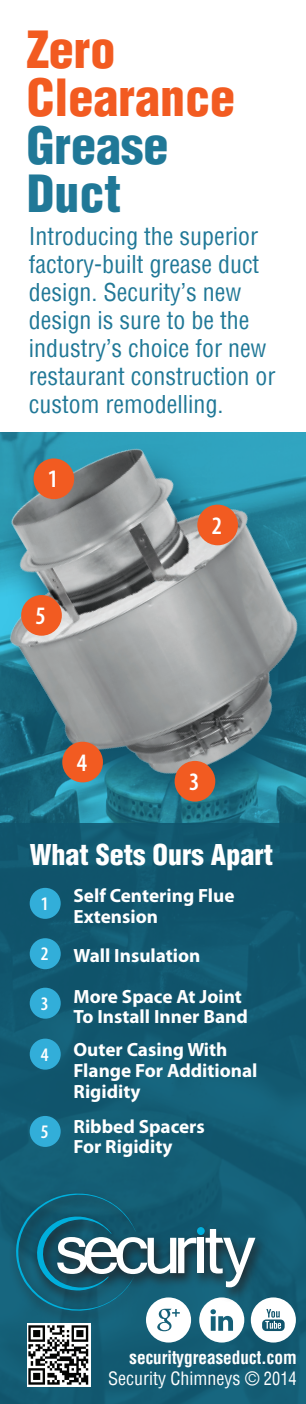
<style>
.page{position:relative;width:306px;height:1404px;background:#fff}
.page>*{position:absolute;margin:0;border:0;box-sizing:border-box;transform-origin:0 0}
.t1{font:900 condensed 50px/48px "Helvetica";color:#f25b21}
.t2{font:900 condensed 50px/48px "Helvetica";color:#207897}
.t3{font:900 condensed 28px "Helvetica";color:#fff}
.t4{font:600 condensed 25.2px "Myriad Pro";color:#fff}
.t5{font:condensed 24px/28px "Helvetica";color:#207897}
.t6{font:700 19.2px/20.8px "Myriad Pro";color:#fff}
.t7{font:600 condensed 19.2px "Myriad Pro";color:#fff}
.t8{font:700 condensed 18px "Helvetica";color:#fff}
.t9{font:condensed 18px "Helvetica";color:#fff}
</style>
<div class="page">
<div style="left:0;top:823px;width:306px;height:581px;background:#10546c"></div>
<img style="left:0;top:432px;width:306px;height:387px">
<div style="left:33px;top:458px;width:41px;height:41px;background:#f25b21;border-radius:50%"></div>
<div style="left:197px;top:505px;width:41px;height:40px;background:#f25b21;border-radius:50%"></div>
<div style="left:175px;top:761px;width:40px;height:41px;background:#f25b21;border-radius:50%"></div>
<div style="left:62px;top:742px;width:41px;height:40px;background:#f25b21;border-radius:50%"></div>
<div style="left:21px;top:595px;width:41px;height:41px;background:#f25b21;border-radius:50%"></div>
<div style="left:30px;top:888px;width:31px;height:31px;background:#32aed9;border-radius:50%"></div>
<div style="left:30px;top:938px;width:31px;height:31px;background:#32aed9;border-radius:50%"></div>
<div style="left:30px;top:988px;width:31px;height:31px;background:#32aed9;border-radius:50%"></div>
<div style="left:30px;top:1039px;width:31px;height:31px;background:#32aed9;border-radius:50%"></div>
<div style="left:30px;top:1116px;width:31px;height:31px;background:#32aed9;border-radius:50%"></div>
<svg style="left:11px;top:1189px;width:285px;height:154px"></svg>
<img style="left:27px;top:1323px;width:63px;height:63px">
<h1 class="t1" style="left:27px;top:25px;width:210px">Zero<br>Clearance</h1>
<h1 class="t2" style="left:27px;top:121px;width:143px">Grease<br>Duct</h1>
<p class="t5" style="left:29px;top:222px;width:248px">Introducing the superior factory-built grease duct design. Security’s new design is sure to be the industry’s choice for new restaurant construction or custom remodelling.</p>
<p class="t4" style="left:48px;top:464px;width:12px">1</p>
<p class="t4" style="left:36px;top:600px;width:12px">5</p>
<p class="t4" style="left:77px;top:747px;width:12px">4</p>
<p class="t4" style="left:212px;top:510px;width:12px">2</p>
<p class="t4" style="left:189px;top:766px;width:12px">3</p>
<p class="t3" style="left:30px;top:837px;width:245px">What Sets Ours Apart</p>
<p class="t7" style="left:41px;top:892px;width:9px">1</p>
<p class="t7" style="left:41px;top:942px;width:9px">2</p>
<p class="t7" style="left:41px;top:992px;width:9px">3</p>
<p class="t7" style="left:41px;top:1043px;width:9px">4</p>
<p class="t7" style="left:41px;top:1120px;width:9px">5</p>
<p class="t6" style="left:73px;top:885px;width:163px">Self Centering Flue<br>Extension</p>
<p class="t6" style="left:73px;top:934px;width:170px;line-height:40.8px">Wall Insulation<br>More Space At Joint</p>
<p class="t6" style="left:73px;top:1000px;width:176px;line-height:32.8px">To Install Inner Band<br>Outer Casing With</p>
<p class="t6" style="left:73px;top:1060px;width:186px">Flange For Additional<br>Rigidity</p>
<p class="t6" style="left:73px;top:1115px;width:133px">Ribbed Spacers<br>For Rigidity</p>
<p class="t8" style="left:130px;top:1346px;width:169px">securitygreaseduct.com</p>
<p class="t9" style="left:108px;top:1367px;width:190px">Security Chimneys © 2014</p>
</div>
